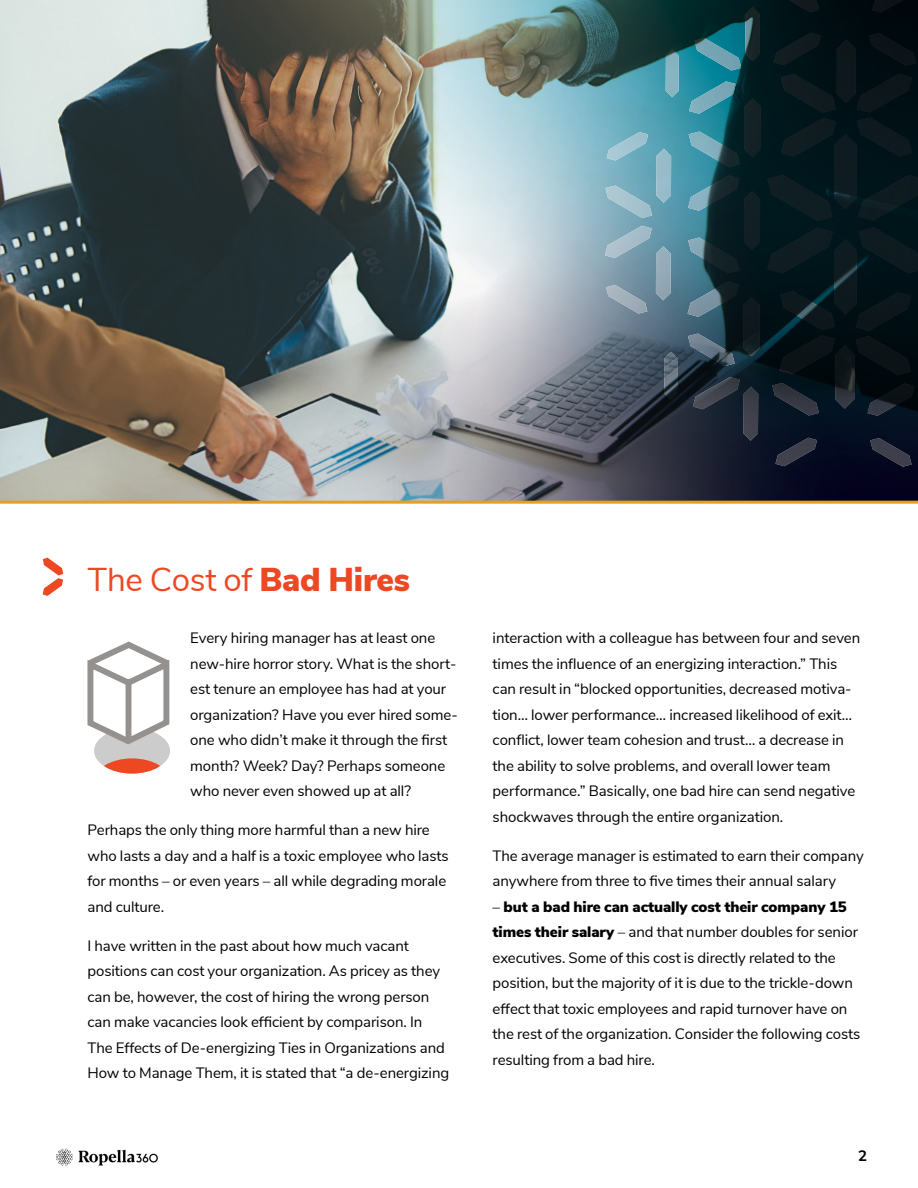
<style>
.page{position:relative;width:918px;height:1188px;background:#fff}
.page>*{position:absolute;margin:0;border:0;box-sizing:border-box;transform-origin:0 0}
.t1{font:33px "Nunito Sans";letter-spacing:-.005em;color:#ee4823}
.t2{font:15px/25.5px "Nunito Sans";letter-spacing:-.005em;color:#000}
.t3{font:700 15px "Nunito Sans 7 pt";color:#000}
.s1{font-weight:900}
</style>
<div class="page">
<img style="left:56px;top:1148px;width:102px;height:18px">
<svg style="left:43px;top:558px;width:20px;height:38px"></svg>
<div style="left:94px;top:728px;width:76px;height:46px;background:#ccc;border-radius:50%"></div>
<svg style="left:96px;top:758px;width:72px;height:16px"></svg>
<svg style="left:87px;top:641px;width:83px;height:107px"></svg>
<div style="left:126px;top:683px;width:5px;height:58px;background:#94918f"></div>
<img style="left:0;top:0;width:405px;height:501px">
<img style="left:405px;top:0;width:513px;height:501px">
<img style="left:656px;top:149px;width:15px;height:54px">
<img style="left:656px;top:246px;width:15px;height:54px">
<img style="left:605px;top:185px;width:47px;height:33px">
<img style="left:605px;top:226px;width:47px;height:32px">
<img style="left:688px;top:334px;width:47px;height:32px">
<img style="left:772px;top:383px;width:47px;height:33px">
<img style="left:693px;top:377px;width:47px;height:32px">
<img style="left:743px;top:387px;width:15px;height:54px">
<img style="left:868px;top:383px;width:47px;height:33px">
<img style="left:689px;top:81px;width:47px;height:33px">
<img style="left:774px;top:33px;width:47px;height:32px">
<img style="left:694px;top:38px;width:47px;height:33px">
<img style="left:745px;top:7px;width:15px;height:54px">
<img style="left:869px;top:33px;width:47px;height:33px">
<img style="left:666px;top:49px;width:13px;height:48px">
<img style="left:664px;top:352px;width:13px;height:48px">
<img style="left:607px;top:132px;width:41px;height:29px">
<img style="left:872px;top:0;width:35px;height:13px">
<img style="left:785px;top:0;width:34px;height:12px">
<img style="left:870px;top:438px;width:42px;height:29px">
<img style="left:775px;top:438px;width:42px;height:28px">
<img style="left:606px;top:285px;width:41px;height:29px">
<img style="left:744px;top:98px;width:17px;height:59px">
<img style="left:744px;top:191px;width:16px;height:59px">
<img style="left:689px;top:131px;width:51px;height:36px">
<img style="left:688px;top:175px;width:51px;height:36px">
<img style="left:743px;top:297px;width:17px;height:59px">
<img style="left:688px;top:238px;width:51px;height:35px">
<img style="left:688px;top:282px;width:51px;height:35px">
<img style="left:834px;top:134px;width:23px;height:75px">
<img style="left:858px;top:175px;width:60px;height:46px">
<img style="left:859px;top:227px;width:59px;height:46px">
<img style="left:834px;top:239px;width:23px;height:75px">
<img style="left:767px;top:228px;width:66px;height:45px">
<img style="left:767px;top:175px;width:65px;height:46px">
<img style="left:837px;top:40px;width:19px;height:63px">
<div style="left:857px;top:74px;width:55px;height:39px;background:#061418"></div>
<img style="left:857px;top:118px;width:55px;height:38px">
<img style="left:781px;top:118px;width:55px;height:39px">
<img style="left:781px;top:74px;width:55px;height:39px">
<img style="left:835px;top:345px;width:20px;height:64px">
<div style="left:856px;top:336px;width:55px;height:39px;background:#061114"></div>
<img style="left:856px;top:292px;width:55px;height:39px">
<img style="left:780px;top:291px;width:55px;height:39px">
<img style="left:780px;top:335px;width:55px;height:39px">
<hr style="left:0;top:501px;width:918px;height:3px;background:#e49f25">
<h1 class="t1" style="left:87px;top:555px;width:324px">The Cost of <span class="s1">Bad Hires</span></h1>
<p class="t2" style="left:190px;top:625px;width:269px">Every hiring manager has at least one new-hire horror story. What is the short&shy;est tenure an employee has had at your organization? Have you ever hired some&shy;one who didn’t make it through the first month? Week? Day? Perhaps someone who never even showed up at all?</p>
<p class="t2" style="left:87px;top:817px;width:363px">Perhaps the only thing more harmful than a new hire who lasts a day and a half is a toxic employee who lasts for months – or even years – all while degrading morale and culture.</p>
<p class="t2" style="left:87px;top:932px;width:363px">I have written in the past about how much vacant positions can cost your organization. As pricey as they can be, however, the cost of hiring the wrong person can make vacancies look efficient by comparison. In The Effects of De-energizing Ties in Organizations and How to Manage Them, it is stated that “a de-energizing</p>
<p class="t2" style="left:493px;top:625px;width:369px">interaction with a colleague has between four and seven times the influence of an energizing interaction.” This can result in “blocked opportunities, decreased motiva&shy;tion… lower performance… increased likelihood of exit… conflict, lower team cohesion and trust… a decrease in the ability to solve problems, and overall lower team performance.” Basically, one bad hire can send negative shockwaves through the entire organization.</p>
<p class="t2" style="left:493px;top:842px;width:373px">The average manager is estimated to earn their company anywhere from three to five times their annual salary</p>
<p class="t2" style="left:493px;top:893px;width:369px">– <span class="s1">but a bad hire can actually cost their company 15 times their salary</span> – and that number doubles for senior executives. Some of this cost is directly related to the position, but the majority of it is due to the trickle-down effect that toxic employees and rapid turnover have on the rest of the organization. Consider the following costs resulting from a bad hire.</p>
<p class="t3" style="left:858px;top:1145px;width:10px">2</p>
</div>
